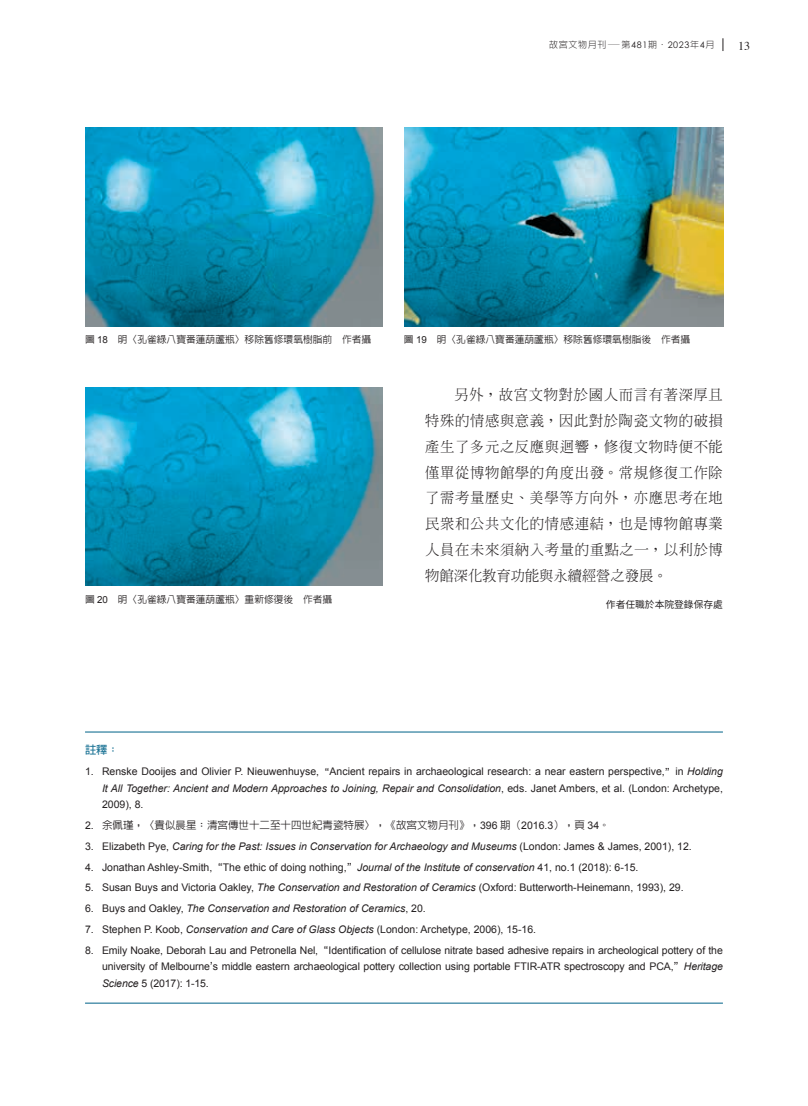
<style>
.page{position:relative;width:808px;height:1106px;background:#fff}
.page>*{position:absolute;margin:0;border:0;box-sizing:border-box;transform-origin:0 0}
.t1{font:300 14.25px/26px "AR Ming B5";letter-spacing:.05em;color:#231f20;text-align:justify}
.t2{font:12px "Times";color:#231f20}
.t3{font:700 11.25px "AR Hei B5";color:#1b7395}
.t4{font:10.5px/16.5px "Arial";color:#231f20;text-align:justify}
.t5{font:italic 10.5px "Arial";color:#231f20}
.t6{font:500 10.5px "AR Hei B5";color:#231f20}
.t7{font:500 9.75px "AR Hei B5";color:#231f20}
.t8{font:9.75px "Noto Sans CJ Ktc";color:#231f20}
.t9{font:300 9px "AR Hei B5";letter-spacing:.075em;color:#231f20}
.s1{font-family:"Century Gothic";font-weight:400}
.s2{font-family:"Adobe Song Std"}
.s3{font-family:"Arial";font-weight:400}
.s4{font-family:"AR Hei B5";font-weight:500}
.s5{font-style:italic}
.s6{font-style:normal}
</style>
<div class="page">
<svg style="left:723px;top:38px;width:1px;height:13px"></svg>
<hr style="left:85px;top:731px;width:638px;height:1px;background:#1b7395">
<hr style="left:85px;top:1002px;width:638px;height:1px;background:#1b7395">
<img style="left:85px;top:387px;width:298px;height:199px">
<img style="left:404px;top:128px;width:319px;height:198px">
<img style="left:85px;top:128px;width:298px;height:198px">
<p class="t9" style="left:549px;top:40px;width:167px">故宮文物月刊—第<span class="s1">481</span>期<span class="s2">・</span><span class="s1">2023</span>年<span class="s1">4</span>月</p>
<p class="t2" style="left:738px;top:34px;width:13px">13</p>
<p class="t7" style="left:85px;top:335px;width:288px">圖 <span class="s3">18</span>　明〈孔雀綠八寶番蓮葫蘆瓶〉移除舊修環氧樹脂前　作者攝</p>
<p class="t7" style="left:404px;top:335px;width:288px">圖 <span class="s3">19</span>　明〈孔雀綠八寶番蓮葫蘆瓶〉移除舊修環氧樹脂後　作者攝</p>
<p class="t7" style="left:85px;top:594px;width:249px">圖 <span class="s3">20</span>　明〈孔雀綠八寶番蓮葫蘆瓶〉重新修復後　作者攝</p>
<h1 class="t1" style="left:425px;top:381px;width:299px;text-indent:29px">另外，故宮文物對於國人而言有著深厚且特殊的情感與意義，因此對於陶瓷文物的破損產生了多元之反應與迴響，修復文物時便不能僅單從博物館學的角度出發。常規修復工作除了需考量歷史、美學等方向外，亦應思考在地民眾和公共文化的情感連結，也是博物館專業人員在未來須納入考量的重點之一，以利於博物館深化教育功能與永續經營之發展。</h1>
<p class="t8" style="left:606px;top:598px;width:118px">作者任職於本院登錄保存處</p>
<p class="t3" style="left:85px;top:744px;width:35px">註釋：</p>
<p class="t4" style="left:102px;top:763px;width:622px;text-indent:-17px">1. Renske Dooijes and Olivier P. Nieuwenhuyse,<span class="s4">“</span>Ancient repairs in archaeological research: a near eastern perspective,<span class="s4">”</span>in <span class="s5">Holding It All Together: Ancient and Modern Approaches to Joining, Repair and Consolidation</span>, eds. Janet Ambers, et al. (London: Archetype, 2009), 8.</p>
<p class="t6" style="left:85px;top:820px;width:526px"><span class="s3">2.</span> 余佩瑾，〈貴似晨星：清宮傳世十二至十四世紀青瓷特展〉，《故宮文物月刊》，<span class="s3">396</span> 期（<span class="s3">2016.3</span>），頁 <span class="s3">34</span>。</p>
<p class="t5" style="left:85px;top:839px;width:608px"><span class="s6">3. Elizabeth Pye,</span> Caring for the Past: Issues in Conservation for Archaeology and Museums <span class="s6">(London: James &amp; James, 2001), 12.</span></p>
<p class="t4" style="left:85px;top:858px;width:555px">4. Jonathan Ashley-Smith,<span class="s4">“</span>The ethic of doing nothing,<span class="s4">”</span><span class="s5">Journal of the Institute of conservation</span> 41, no.1 (2018): 6-15.</p>
<p class="t4" style="left:85px;top:879px;width:600px">5. Susan Buys and Victoria Oakley, <span class="s5">The Conservation and Restoration of Ceramics</span> (Oxford: Butterworth-Heinemann, 1993), 29.</p>
<p class="t5" style="left:85px;top:901px;width:342px"><span class="s6">6. Buys and Oakley,</span> The Conservation and Restoration of Ceramics<span class="s6">, 20.</span></p>
<p class="t4" style="left:85px;top:921px;width:453px">7. Stephen P. Koob, <span class="s5">Conservation and Care of Glass Objects</span> (London: Archetype, 2006), 15-16.</p>
<p class="t4" style="left:102px;top:941px;width:622px;text-indent:-17px">8. Emily Noake, Deborah Lau and Petronella Nel,<span class="s4">“</span>Identification of cellulose nitrate based adhesive repairs in archeological pottery of the university of Melbourne<span class="s4">’</span>s middle eastern archaeological pottery collection using portable FTIR-ATR spectroscopy and PCA,<span class="s4">”</span><span class="s5">Heritage Science</span> 5 (2017): 1-15.</p>
</div>
